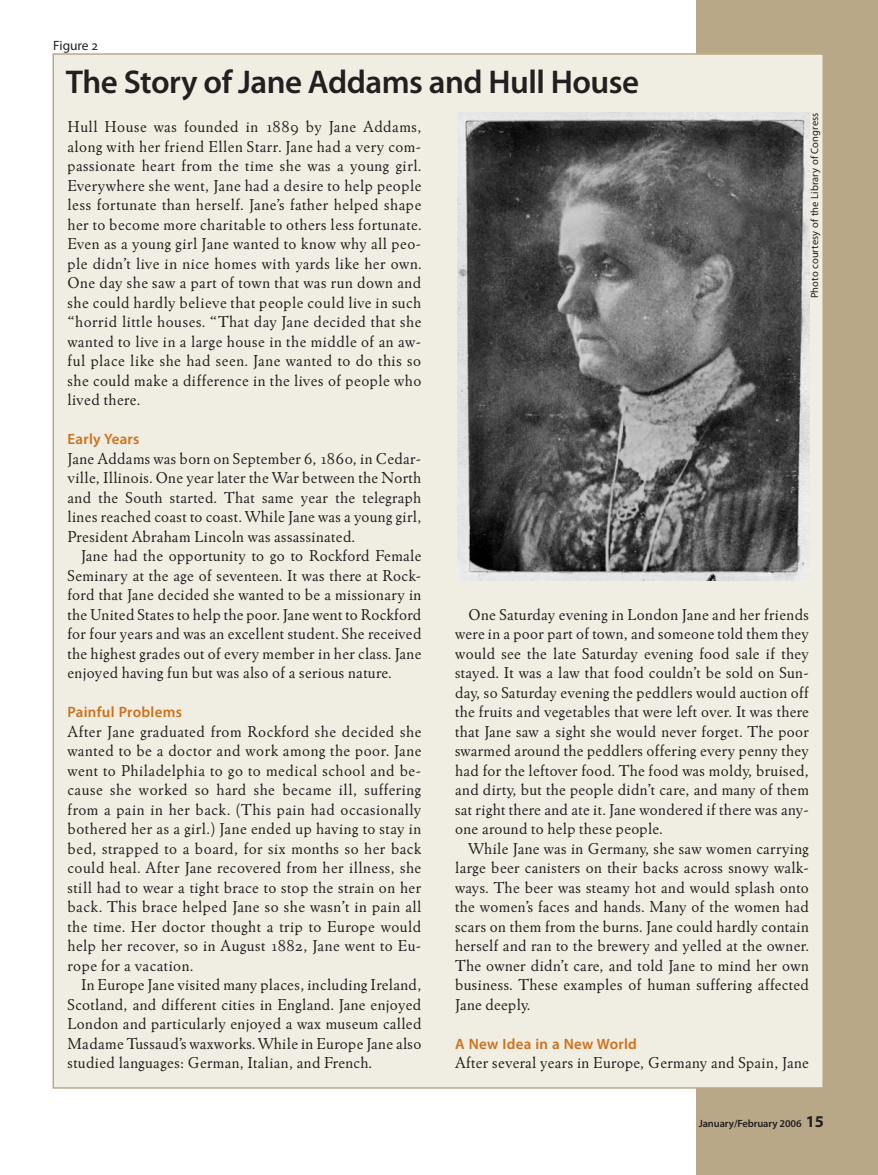
<style>
.page{position:relative;width:878px;height:1175px;background:#fff}
.page>*{position:absolute;margin:0;border:0;box-sizing:border-box;transform-origin:0 0}
.t1{font:600 33px "Myriad Pro";letter-spacing:-.015em;color:#231f20}
.t2{font:16.5px/19.5px "Winchester New ITC Book OS";letter-spacing:.02em;color:#231f20;text-align:justify}
.t3{font:600 15px "Myriad Pro";letter-spacing:.02em;color:#ce7019}
.t4{font:13.5px "Myriad Pro";color:#231f20}
.t5{font:10.5px "Myriad Pro";letter-spacing:.01em;color:#231f20}
.t6{font:600 10.5px "Myriad Pro";letter-spacing:-.01em;color:#231f20}
.s1{font-weight:700;font-size:16.5px}
</style>
<div class="page">
<div style="left:695px;top:0;width:183px;height:1174px;background:#b8a888"></div>
<div style="left:53px;top:54px;width:770px;height:1034px;background:#f0eee3"></div>
<img style="left:457px;top:112px;width:352px;height:468px">
<p class="t4" style="left:53px;top:37px;width:46px">Figure 2</p>
<h1 class="t1" style="left:66px;top:61px;width:575px">The Story of Jane Addams and Hull House</h1>
<p class="t2" style="left:68px;top:117px;width:355px">Hull House was founded in 1889 by Jane Addams, along with her friend Ellen Starr. Jane had a very com&shy;passionate heart from the time she was a young girl.<br>Everywhere she went, Jane had a desire to help people less fortunate than herself. Jane’s father helped shape her to become more charitable to others less fortunate.<br>Even as a young girl Jane wanted to know why all peo&shy;ple didn’t live in nice homes with yards like her own.<br>One day she saw a part of town that was run down and she could hardly believe that people could live in such “horrid little houses. “That day Jane decided that she wanted to live in a large house in the middle of an aw&shy;ful place like she had seen. Jane wanted to do this so she could make a difference in the lives of people who lived there.</p>
<p class="t3" style="left:68px;top:429px;width:73px">Early Years</p>
<p class="t2" style="left:68px;top:448px;width:355px">Jane Addams was born on September 6, 1860, in Cedar&shy;ville, Illinois. One year later the War between the North and the South started. That same year the telegraph lines reached coast to coast. While Jane was a young girl, President Abraham Lincoln was assassinated.</p>
<p class="t2" style="left:68px;top:546px;width:355px;text-indent:14px">Jane had the opportunity to go to Rockford Female Seminary at the age of seventeen. It was there at Rock&shy;ford that Jane decided she wanted to be a missionary in the United States to help the poor. Jane went to Rockford for four years and was an excellent student. She received the highest grades out of every member in her class. Jane enjoyed having fun but was also of a serious nature.</p>
<p class="t3" style="left:68px;top:702px;width:116px">Painful Problems</p>
<p class="t2" style="left:68px;top:721px;width:355px">After Jane graduated from Rockford she decided she wanted to be a doctor and work among the poor. Jane went to Philadelphia to go to medical school and be&shy;cause she worked so hard she became ill, suffering from a pain in her back. (This pain had occasionally bothered her as a girl.) Jane ended up having to stay in bed, strapped to a board, for six months so her back could heal. After Jane recovered from her illness, she still had to wear a tight brace to stop the strain on her back. This brace helped Jane so she wasn’t in pain all the time. Her doctor thought a trip to Europe would help her recover, so in August 1882, Jane went to Eu&shy;rope for a vacation.</p>
<p class="t2" style="left:68px;top:975px;width:355px;text-indent:14px">In Europe Jane visited many places, including Ireland, Scotland, and different cities in England. Jane enjoyed London and particularly enjoyed a wax museum called Madame Tussaud’s waxworks. While in Europe Jane also studied languages: German, Italian, and French.</p>
<p class="t5" style="left:808px;top:298px;width:187px;rotate:-90deg">Photo courtesy of the Library of Congress</p>
<p class="t2" style="left:455px;top:604px;width:355px;text-indent:14px">One Saturday evening in London Jane and her friends were in a poor part of town, and someone told them they would see the late Saturday evening food sale if they stayed. It was a law that food couldn’t be sold on Sun&shy;day, so Saturday evening the peddlers would auction off the fruits and vegetables that were left over. It was there that Jane saw a sight she would never forget. The poor swarmed around the peddlers offering every penny they had for the leftover food. The food was moldy, bruised, and dirty, but the people didn’t care, and many of them sat right there and ate it. Jane wondered if there was any&shy;one around to help these people.</p>
<p class="t2" style="left:455px;top:838px;width:355px;text-indent:14px">While Jane was in Germany, she saw women carrying large beer canisters on their backs across snowy walk&shy;ways. The beer was steamy hot and would splash onto the women’s faces and hands. Many of the women had scars on them from the burns. Jane could hardly contain herself and ran to the brewery and yelled at the owner.<br>The owner didn’t care, and told Jane to mind her own business. These examples of human suffering affected Jane deeply.</p>
<p class="t3" style="left:455px;top:1034px;width:183px">A New Idea in a New World</p>
<p class="t2" style="left:455px;top:1053px;width:355px">After several years in Europe, Germany and Spain, Jane</p>
<p class="t6" style="left:698px;top:1116px;width:127px">January/February 2006 <span class="s1">15</span></p>
</div>
